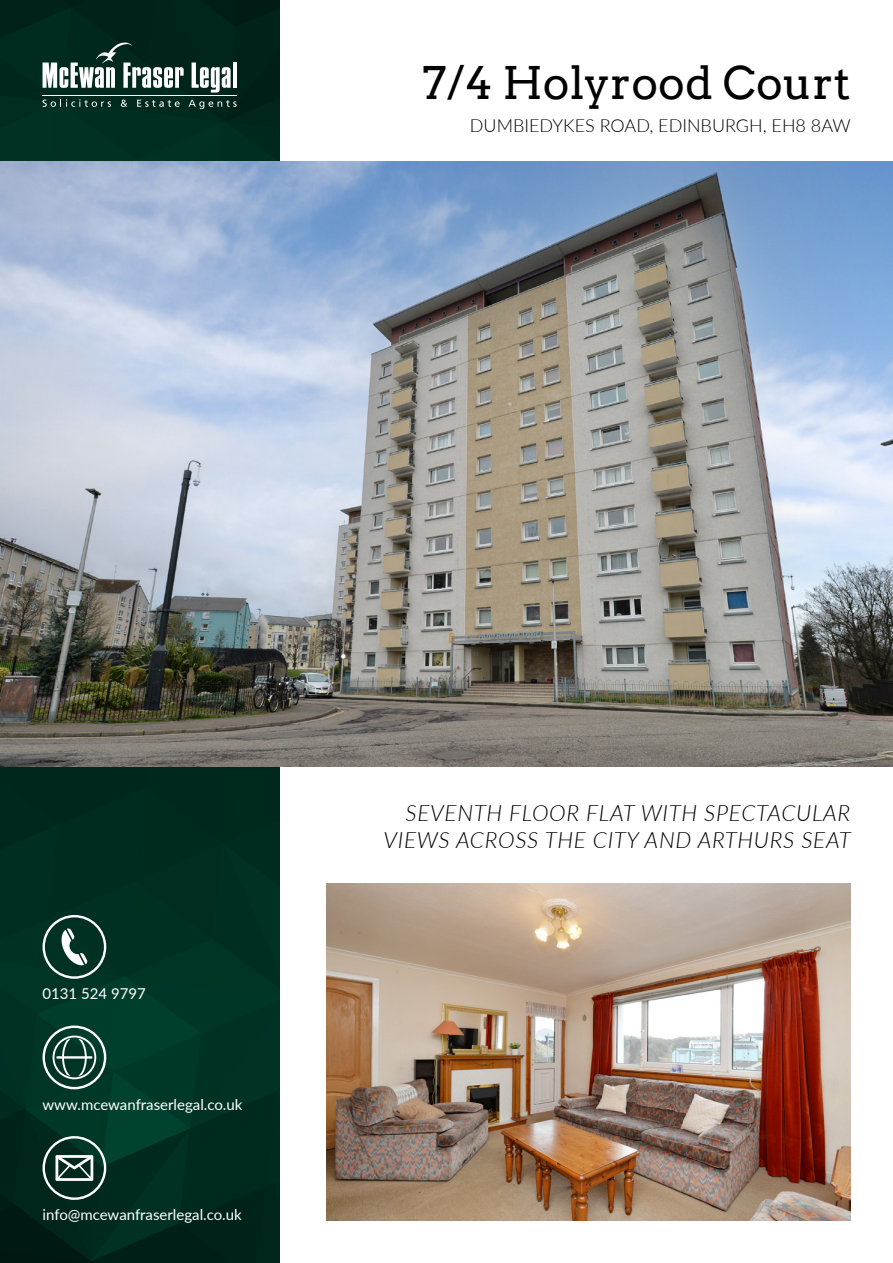
<style>
.page{position:relative;width:893px;height:1263px;background:#fff}
.page>*{position:absolute;margin:0;border:0;box-sizing:border-box;transform-origin:0 0}
.t1{font:45px "Arvo";color:#000}
.t2{font:italic 300 22.5px/27px "Lato";letter-spacing:.03em;color:#000;text-align:right}
.t3{font:300 18px "Lato";color:#000}
.t4{font:15px "Lato";color:#fff}
</style>
<div class="page">
<img style="left:0;top:0;width:279px;height:1263px">
<img style="left:0;top:162px;width:893px;height:605px">
<svg style="left:43px;top:43px;width:141px;height:45px"></svg>
<svg style="left:192px;top:63px;width:39px;height:30px"></svg>
<hr style="left:233px;top:63px;width:4px;height:25px;background:#fff">
<hr style="left:43px;top:95px;width:194px;height:1px;background:#fff">
<svg style="left:43px;top:99px;width:68px;height:8px"></svg>
<svg style="left:121px;top:100px;width:6px;height:7px"></svg>
<svg style="left:137px;top:100px;width:43px;height:7px"></svg>
<svg style="left:189px;top:100px;width:48px;height:9px"></svg>
<img style="left:326px;top:883px;width:524px;height:337px">
<svg style="left:43px;top:915px;width:63px;height:64px;background:#335a4f"></svg>
<svg style="left:43px;top:1025px;width:63px;height:64px;background:#3a6559"></svg>
<svg style="left:43px;top:1136px;width:63px;height:64px;background:#3a5b52"></svg>
<h1 class="t1" style="left:423px;top:55px;width:429px">7/4 Holyrood Court</h1>
<p class="t3" style="left:470px;top:113px;width:382px">DUMBIEDYKES ROAD, EDINBURGH, EH8 8AW</p>
<p class="t4" style="left:43px;top:983px;width:105px">0131 524 9797</p>
<p class="t4" style="left:43px;top:1094px;width:201px">www.mcewanfraserlegal.co.uk</p>
<p class="t4" style="left:43px;top:1204px;width:201px">info@mcewanfraserlegal.co.uk</p>
<h2 class="t2" style="left:383px;top:798px;width:469px">SEVENTH FLOOR FLAT WITH SPECTACULAR<br>VIEWS ACROSS THE CITY AND ARTHURS SEAT</h2>
</div>
